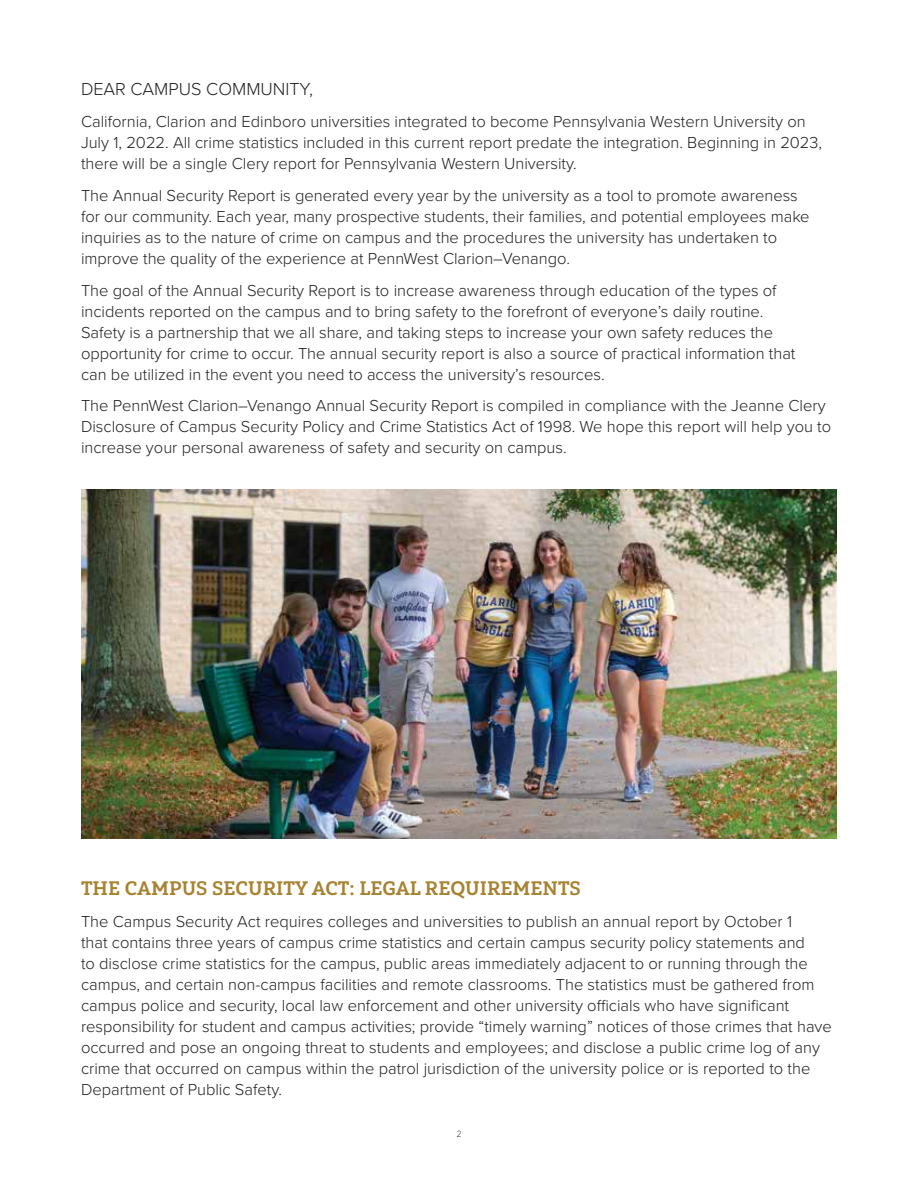
<style>
.page{position:relative;width:918px;height:1188px;background:#fff}
.page>*{position:absolute;margin:0;border:0;box-sizing:border-box;transform-origin:0 0}
.t1{font:19.5px "Yorkten Slab Nor Bol";color:#a78231}
.t2{font:300 18px "Proxima Nova";color:#231f20}
.t3{font:300 16.5px/21px "Proxima Nova";color:#231f20}
.t4{font:300 9px "Gotham Narrow";color:#231f20}
</style>
<div class="page">
<img style="left:81px;top:490px;width:756px;height:349px">
<p class="t2" style="left:81px;top:76px;width:234px">DEAR CAMPUS COMMUNITY,</p>
<p class="t3" style="left:81px;top:110px;width:743px">California, Clarion and Edinboro universities integrated to become Pennsylvania Western University on<br>July 1, 2022. All crime statistics included in this current report predate the integration. Beginning in 2023, there will be a single Clery report for Pennsylvania Western University.</p>
<p class="t3" style="left:81px;top:184px;width:730px">The Annual Security Report is generated every year by the university as a tool to promote awareness for our community. Each year, many prospective students, their families, and potential employees make inquiries as to the nature of crime on campus and the procedures the university has undertaken to improve the quality of the experience at PennWest Clarion–Venango.</p>
<p class="t3" style="left:81px;top:279px;width:716px">The goal of the Annual Security Report is to increase awareness through education of the types of incidents reported on the campus and to bring safety to the forefront of everyone’s daily routine.<br>Safety is a partnership that we all share, and taking steps to increase your own safety reduces the opportunity for crime to occur. The annual security report is also a source of practical information that can be utilized in the event you need to access the university’s resources.</p>
<p class="t3" style="left:81px;top:395px;width:752px">The PennWest Clarion–Venango Annual Security Report is compiled in compliance with the Jeanne Clery<br>Disclosure of Campus Security Policy and Crime Statistics Act of 1998. We hope this report will help you to increase your personal awareness of safety and security on campus.</p>
<p class="t1" style="left:81px;top:876px;width:501px">THE CAMPUS SECURITY ACT: LEGAL REQUIREMENTS</p>
<p class="t3" style="left:81px;top:910px;width:752px">The Campus Security Act requires colleges and universities to publish an annual report by October 1<br>that contains three years of campus crime statistics and certain campus security policy statements and<br>to disclose crime statistics for the campus, public areas immediately adjacent to or running through the campus, and certain non-campus facilities and remote classrooms. The statistics must be gathered from campus police and security, local law enforcement and other university officials who have significant responsibility for student and campus activities; provide “timely warning” notices of those crimes that have occurred and pose an ongoing threat to students and employees; and disclose a public crime log of any crime that occurred on campus within the patrol jurisdiction of the university police or is reported to the Department of Public Safety.</p>
<p class="t4" style="left:457px;top:1129px;width:6px">2</p>
</div>
